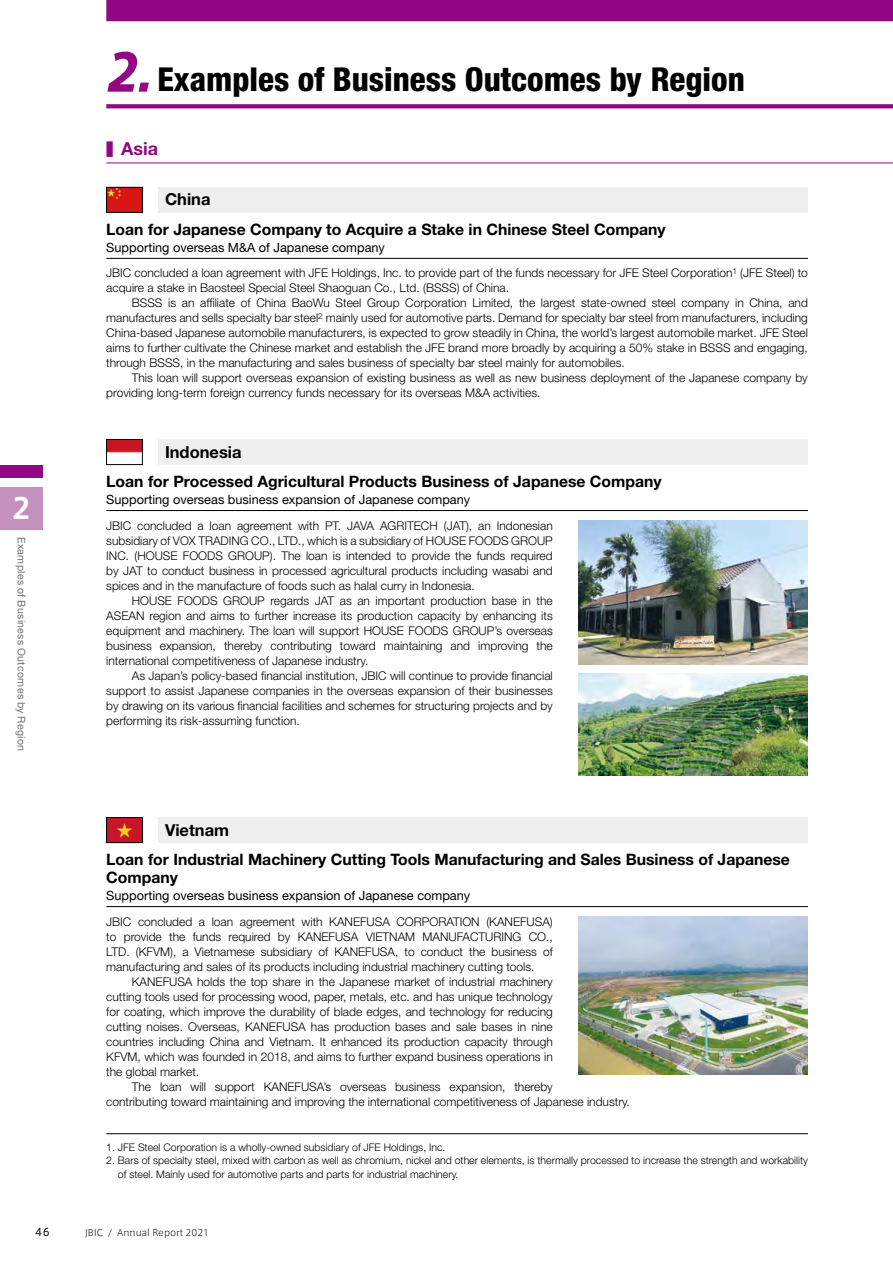
<style>
.page{position:relative;width:893px;height:1263px;background:#fff}
.page>*{position:absolute;margin:0;border:0;box-sizing:border-box;transform-origin:0 0}
.t1{font:italic 800 51px "Axis Latin Pro";color:#920783}
.t2{font:800 condensed 33px "Helvetica Neue LT Std";color:#000}
.t3{font:700 28.5px "Axis Std";color:#fff}
.t4{font:700 18px "Helvetica Neue LT Std";color:#920783}
.t5{font:700 16.5px "Helvetica Neue LT Std";color:#000}
.t6{font:700 15.75px/18px "Helvetica Neue LT Std";color:#000}
.t7{font:12.75px "Helvetica Neue LT Std";color:#000}
.t8{font:300 12px/15px "Helvetica Neue LT Std";color:#000;text-align:justify}
.t9{font:300 10.5px/13.5px "Helvetica Neue LT Std";color:#000}
.t10{font:10.5px "Helvetica Neue LT Std";letter-spacing:.03em;color:#727171}
.t11{font:10.5px "Axis Latin Pro";color:#000}
.t12{font:300 9px "Axis Latin Pro";color:#000}
.s1{font-family:"UD Shin Go NT Pr 6 N";font-weight:400}
</style>
<div class="page">
<div style="left:0;top:487px;width:43px;height:43px;background:#c490be"></div>
<div style="left:0;top:465px;width:43px;height:13px;background:#920783"></div>
<svg style="left:106px;top:187px;width:37px;height:26px"></svg>
<div style="left:159px;top:187px;width:649px;height:26px;background:#efefef"></div>
<hr style="left:106px;top:258px;width:702px;height:1px;background:#000">
<hr style="left:106px;top:163px;width:787px;height:1px;background:#920783">
<svg style="left:106px;top:439px;width:37px;height:26px"></svg>
<div style="left:159px;top:439px;width:649px;height:26px;background:#efefef"></div>
<hr style="left:106px;top:510px;width:702px;height:1px;background:#000">
<img style="left:578px;top:520px;width:230px;height:145px">
<img style="left:578px;top:673px;width:230px;height:102px">
<svg style="left:106px;top:817px;width:37px;height:26px"></svg>
<div style="left:159px;top:817px;width:649px;height:26px;background:#efefef"></div>
<hr style="left:106px;top:906px;width:702px;height:1px;background:#000">
<img style="left:578px;top:917px;width:230px;height:157px">
<svg style="left:106px;top:104px;width:787px;height:4px;background:#961288"></svg>
<div style="left:106px;top:0;width:787px;height:21px;background:#920783"></div>
<hr style="left:106px;top:1133px;width:702px;height:1px;background:#000">
<h1 class="t1" style="left:106px;top:47px;width:50px">2.</h1>
<h2 class="t2" style="left:157px;top:59px;width:589px">Examples of Business Outcomes by Region</h2>
<h3 class="t4" style="left:106px;top:138px;width:53px"><span class="s1">■</span> Asia</h3>
<h3 class="t3" style="left:12px;top:486px;width:21px">2</h3>
<p class="t10" style="left:28px;top:537px;width:216px;rotate:90deg">Examples of Business Outcomes by Region</p>
<h3 class="t5" style="left:165px;top:189px;width:47px">China</h3>
<h3 class="t6" style="left:106px;top:220px;width:561px">Loan for Japanese Company to Acquire a Stake in Chinese Steel Company</h3>
<p class="t7" style="left:106px;top:240px;width:280px">Supporting overseas M&amp;A of Japanese company</p>
<p class="t8" style="left:106px;top:265px;width:703px">JBIC concluded a loan agreement with JFE Holdings, Inc. to provide part of the funds necessary for JFE Steel Corporation<sup>1</sup> (JFE Steel) to acquire a stake in Baosteel Special Steel Shaoguan Co., Ltd. (BSSS) of China.</p>
<p class="t8" style="left:106px;top:295px;width:703px;text-indent:26px">BSSS is an affiliate of China BaoWu Steel Group Corporation Limited, the largest state-owned steel company in China, and manufactures and sells specialty bar steel<sup>2</sup> mainly used for automotive parts. Demand for specialty bar steel from manufacturers, including China-based Japanese automobile manufacturers, is expected to grow steadily in China, the world’s largest automobile market. JFE Steel aims to further cultivate the Chinese market and establish the JFE brand more broadly by acquiring a 50% stake in BSSS and engaging, through BSSS, in the manufacturing and sales business of specialty bar steel mainly for automobiles.</p>
<p class="t8" style="left:106px;top:370px;width:703px;text-indent:26px">This loan will support overseas expansion of existing business as well as new business deployment of the Japanese company by providing long-term foreign currency funds necessary for its overseas M&amp;A activities.</p>
<h3 class="t5" style="left:165px;top:441px;width:78px">Indonesia</h3>
<h3 class="t6" style="left:106px;top:472px;width:557px">Loan for Processed Agricultural Products Business of Japanese Company</h3>
<p class="t7" style="left:106px;top:492px;width:365px">Supporting overseas business expansion of Japanese company</p>
<p class="t8" style="left:106px;top:518px;width:448px">JBIC concluded a loan agreement with PT. JAVA AGRITECH (JAT), an Indonesian subsidiary of VOX TRADING CO., LTD., which is a subsidiary of HOUSE FOODS GROUP INC. (HOUSE FOODS GROUP). The loan is intended to provide the funds required by JAT to conduct business in processed agricultural products including wasabi and spices and in the manufacture of foods such as halal curry in Indonesia.</p>
<p class="t8" style="left:106px;top:593px;width:448px;text-indent:26px">HOUSE FOODS GROUP regards JAT as an important production base in the ASEAN region and aims to further increase its production capacity by enhancing its equipment and machinery. The loan will support HOUSE FOODS GROUP’s overseas business expansion, thereby contributing toward maintaining and improving the international competitiveness of Japanese industry.</p>
<p class="t8" style="left:106px;top:668px;width:448px;text-indent:26px">As Japan’s policy-based financial institution, JBIC will continue to provide financial support to assist Japanese companies in the overseas expansion of their businesses by drawing on its various financial facilities and schemes for structuring projects and by performing its risk-assuming function.</p>
<h3 class="t5" style="left:165px;top:819px;width:66px">Vietnam</h3>
<h3 class="t6" style="left:106px;top:850px;width:685px">Loan for Industrial Machinery Cutting Tools Manufacturing and Sales Business of Japanese<br>Company</h3>
<p class="t7" style="left:106px;top:888px;width:365px">Supporting overseas business expansion of Japanese company</p>
<p class="t8" style="left:106px;top:913px;width:448px">JBIC concluded a loan agreement with KANEFUSA CORPORATION (KANEFUSA) to provide the funds required by KANEFUSA VIETNAM MANUFACTURING CO., LTD. (KFVM), a Vietnamese subsidiary of KANEFUSA, to conduct the business of manufacturing and sales of its products including industrial machinery cutting tools.</p>
<p class="t8" style="left:106px;top:973px;width:448px;text-indent:26px">KANEFUSA holds the top share in the Japanese market of industrial machinery cutting tools used for processing wood, paper, metals, etc. and has unique technology for coating, which improve the durability of blade edges, and technology for reducing cutting noises. Overseas, KANEFUSA has production bases and sale bases in nine countries including China and Vietnam. It enhanced its production capacity through KFVM, which was founded in 2018, and aims to further expand business operations in the global market.</p>
<p class="t8" style="left:106px;top:1078px;width:525px;text-indent:26px">The loan will support KANEFUSA’s overseas business expansion, thereby<br>contributing toward maintaining and improving the international competitiveness of Japanese industry.</p>
<p class="t9" style="left:106px;top:1140px;width:341px">1. JFE Steel Corporation is a wholly-owned subsidiary of JFE Holdings, Inc.</p>
<p class="t9" style="left:118px;top:1154px;width:691px;text-indent:-12px">2. Bars of specialty steel, mixed with carbon as well as chromium, nickel and other elements, is thermally processed to increase the strength and workability of steel. Mainly used for automotive parts and parts for industrial machinery.</p>
<p class="t11" style="left:35px;top:1225px;width:16px">46</p>
<p class="t12" style="left:85px;top:1227px;width:126px">JBIC / Annual Report 2021</p>
</div>
